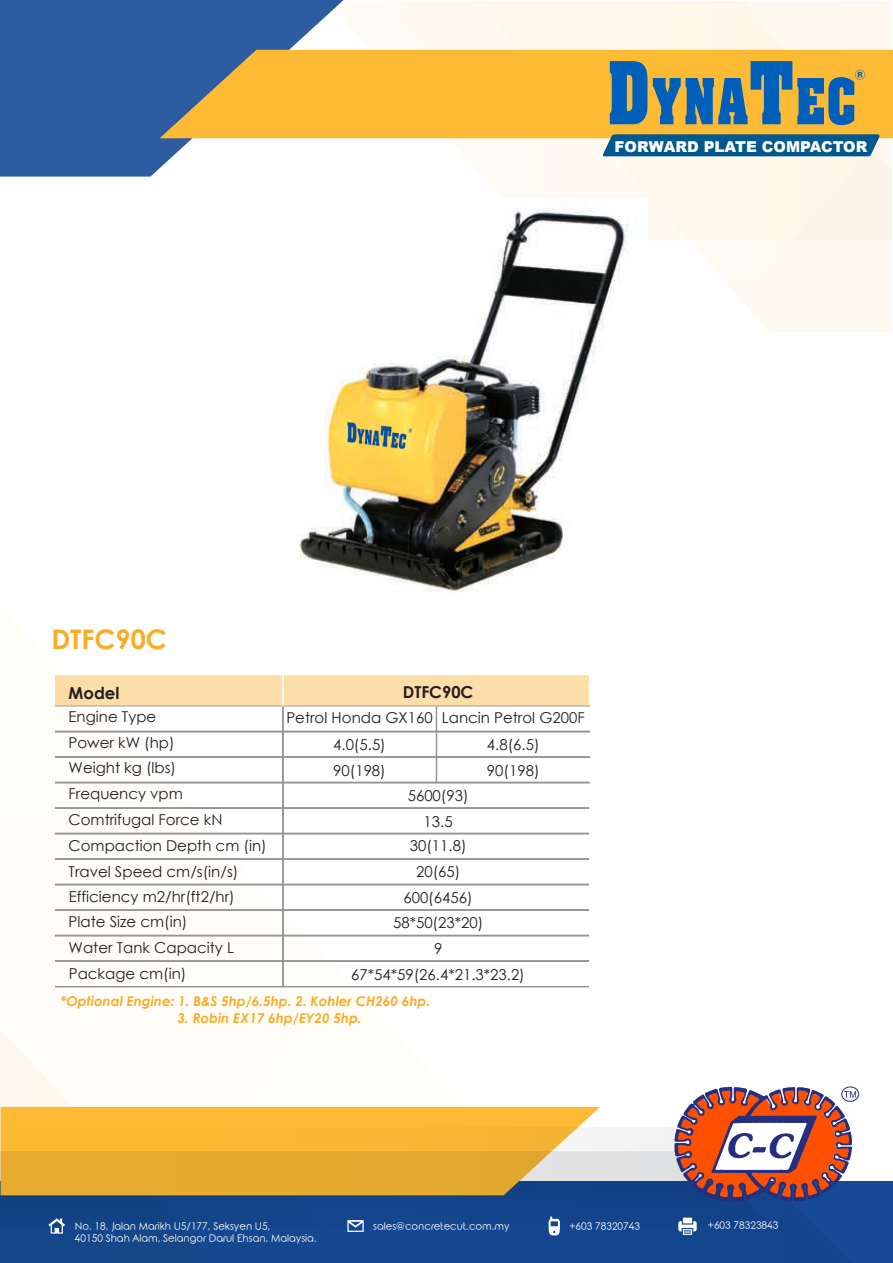
<style>
.page{position:relative;width:893px;height:1263px;background:#fff}
.page>*{position:absolute;margin:0;border:0;box-sizing:border-box;transform-origin:0 0}
.t1{font:700 27px "Century Gothic";color:#f9ac24}
.t2{font:700 16.5px "Century Gothic";color:#231f20}
.t3{font:15px/25.8px "Century Gothic";color:#231f20;text-align:center}
.t4{font:900 15px "Arial";color:#fff}
.t5{font:italic 700 13.5px "Century Gothic";color:#f9ac24}
.t6{font:10.05px/12.1px "Rounded Elegance";color:#fff}
</style>
<div class="page">
<div style="left:1px;top:1181px;width:892px;height:82px;background:#164a96"></div>
<svg style="left:1px;top:0;width:387px;height:177px;fill:#2d5ca0"></svg>
<svg style="left:160px;top:50px;width:733px;height:88px;background:#e9b13f"></svg>
<div style="left:1px;top:1107px;width:599px;height:20px;background:#fdbb35"></div>
<svg style="left:1px;top:1127px;width:850px;height:136px"></svg>
<svg style="left:1px;top:1151px;width:771px;height:75px"></svg>
<svg style="left:48px;top:1218px;width:18px;height:16px"></svg>
<svg style="left:549px;top:1216px;width:11px;height:20px"></svg>
<svg style="left:347px;top:1220px;width:17px;height:12px"></svg>
<img style="left:667px;top:1086px;width:191px;height:122px">
<svg style="left:676px;top:1090px;width:180px;height:109px"></svg>
<div style="left:841px;top:1086px;width:18px;height:16px;border:1px solid #252e7f;border-radius:50%"></div>
<svg style="left:610px;top:61px;width:37px;height:63px;background:#246ca5"></svg>
<svg style="left:653px;top:61px;width:212px;height:64px;background:#828e74"></svg>
<svg style="left:678px;top:1218px;width:19px;height:17px"></svg>
<svg style="left:602px;top:134px;width:278px;height:23px;background:#136291"></svg>
<img style="left:299px;top:208px;width:329px;height:385px">
<div style="left:54px;top:731px;width:230px;height:27px;border:2px solid #929496"></div>
<div style="left:54px;top:756px;width:230px;height:27px;border:2px solid #929496"></div>
<div style="left:54px;top:782px;width:230px;height:27px;border:2px solid #929496"></div>
<div style="left:54px;top:807px;width:230px;height:27px;border:2px solid #929496"></div>
<div style="left:54px;top:833px;width:230px;height:27px;border:2px solid #929496"></div>
<div style="left:54px;top:858px;width:230px;height:27px;border:2px solid #929496"></div>
<div style="left:54px;top:884px;width:230px;height:27px;border:2px solid #929496"></div>
<div style="left:282px;top:731px;width:155px;height:27px;border:2px solid #929496"></div>
<div style="left:282px;top:756px;width:155px;height:27px;border:2px solid #929496"></div>
<div style="left:282px;top:782px;width:308px;height:27px;border:2px solid #929496"></div>
<div style="left:282px;top:807px;width:308px;height:27px;border:2px solid #929496"></div>
<div style="left:282px;top:833px;width:308px;height:27px;border:2px solid #929496"></div>
<div style="left:282px;top:858px;width:308px;height:27px;border:2px solid #929496"></div>
<div style="left:282px;top:884px;width:308px;height:27px;border:2px solid #929496"></div>
<div style="left:436px;top:731px;width:155px;height:27px;border:2px solid #929496"></div>
<div style="left:436px;top:756px;width:155px;height:27px;border:2px solid #929496"></div>
<div style="left:55px;top:674px;width:229px;height:33px;background:#fcdea8;border:2px solid #fff"></div>
<div style="left:282px;top:674px;width:307px;height:33px;background:#fcdea8;border:2px solid #fff"></div>
<div style="left:54px;top:909px;width:230px;height:27px;border:2px solid #929496"></div>
<div style="left:54px;top:935px;width:230px;height:27px;border:2px solid #929496"></div>
<div style="left:54px;top:960px;width:230px;height:27px;border:2px solid #929496"></div>
<div style="left:282px;top:909px;width:308px;height:27px;border:2px solid #929496"></div>
<div style="left:282px;top:935px;width:308px;height:27px;border:2px solid #929496"></div>
<div style="left:282px;top:960px;width:308px;height:27px;border:2px solid #929496"></div>
<p class="t4" style="left:615px;top:135px;width:254px">FORWARD PLATE COMPACTOR</p>
<h1 class="t1" style="left:51px;top:619px;width:117px">DTFC90C</h1>
<p class="t2" style="left:69px;top:680px;width:52px">Model</p>
<p class="t3" style="left:69px;top:703px;width:200px;text-align:left">Engine Type<br>Power kW (hp)<br>Weight kg (lbs)<br>Frequency vpm<br>Comtrifugal Force kN<br>Compaction Depth cm (in)<br>Travel Speed cm/s(in/s)<br>Efficiency m2/hr(ft2/hr)</p>
<p class="t3" style="left:69px;top:908px;width:167px;text-align:left">Plate Size cm(in)<br>Water Tank Capacity L<br>Package cm(in)</p>
<p class="t2" style="left:403px;top:680px;width:72px">DTFC90C</p>
<p class="t3" style="left:286px;top:704px;width:300px">Petrol Honda GX160 Lancin Petrol G200F</p>
<p class="t3" style="left:333px;top:731px;width:54px">4.0(5.5)</p>
<p class="t3" style="left:487px;top:731px;width:54px">4.8(6.5)</p>
<p class="t3" style="left:333px;top:757px;width:54px">90(198)</p>
<p class="t3" style="left:487px;top:757px;width:54px">90(198)</p>
<p class="t3" style="left:408px;top:782px;width:62px;line-height:26.2px">5600(93)<br>13.5</p>
<p class="t3" style="left:410px;top:832px;width:58px;line-height:26.2px">30(11.8)<br>20(65)</p>
<p class="t3" style="left:403px;top:885px;width:71px">600(6456)</p>
<p class="t3" style="left:393px;top:909px;width:92px;line-height:26.2px">58*50(23*20)<br>9</p>
<p class="t3" style="left:351px;top:961px;width:175px">67*54*59(26.4*21.3*23.2)</p>
<p class="t5" style="left:61px;top:991px;width:371px">*Optional Engine: 1. B&amp;S 5hp/6.5hp. 2. Kohler CH260 6hp.</p>
<p class="t5" style="left:178px;top:1008px;width:186px">3. Robin EX17 6hp/EY20 5hp.</p>
<p class="t6" style="left:75px;top:1221px;width:243px">No. 18, Jalan Marikh U5/177, Seksyen U5,<br>40150 Shah Alam, Selangor Darul Ehsan, Malaysia.</p>
<p class="t6" style="left:373px;top:1221px;width:138px">sales@concretecut.com.my</p>
<p class="t6" style="left:569px;top:1221px;width:72px">+603 78320743</p>
<p class="t6" style="left:708px;top:1220px;width:72px">+603 78323843</p>
</div>
